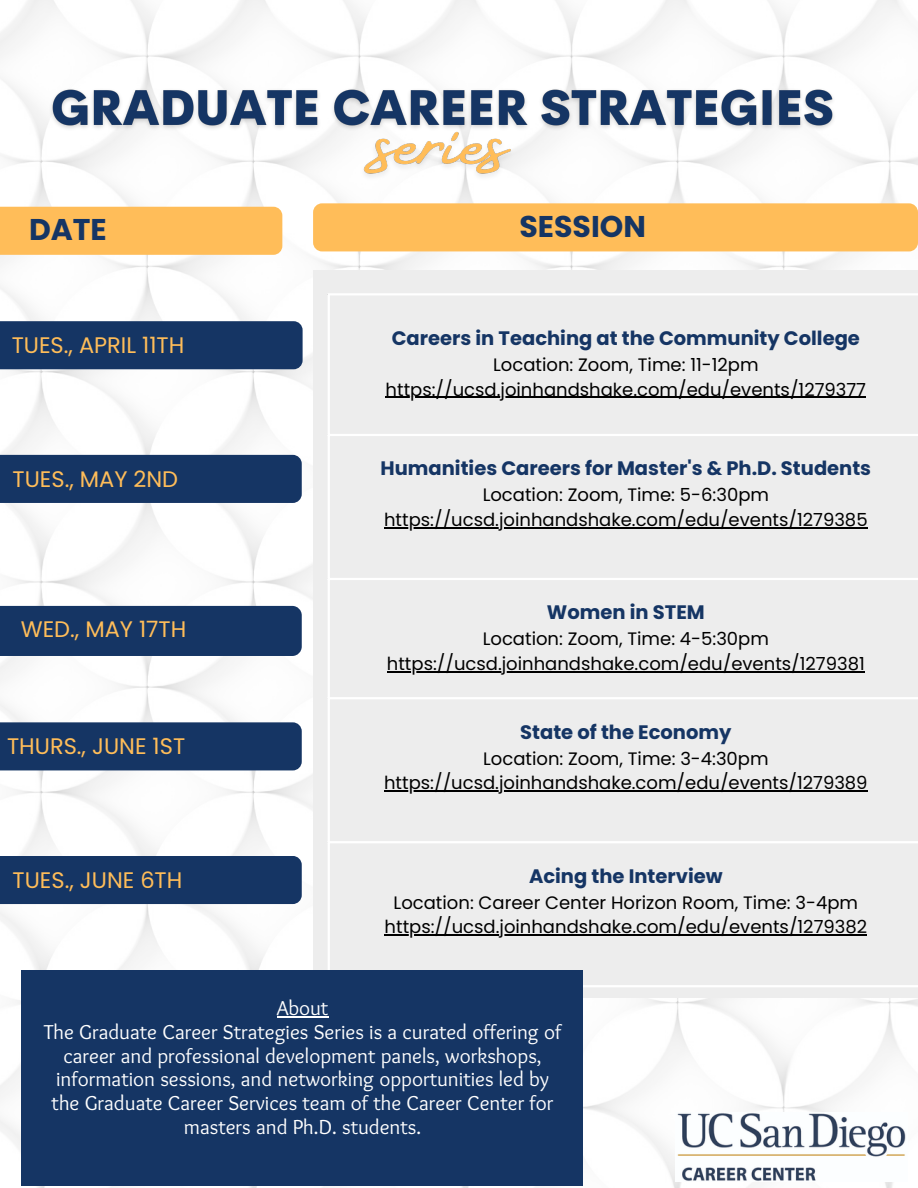
<style>
.page{position:relative;width:918px;height:1188px;background:#fff}
.page>*{position:absolute;margin:0;border:0;box-sizing:border-box;transform-origin:0 0}
.t1{font:700 30px "Poppins";color:#153564}
.t2{font:22.5px "Poppins";color:#ffbd59}
.t3{font:21px/23.7px "Sukar Regular";color:#fff;text-align:center}
.t4{font:700 19.5px "Poppins";color:#153564}
.t5{font:18px/24.8px "Poppins";color:#000;text-align:center}
</style>
<div class="page">
<img style="left:0;top:0;width:918px;height:1188px">
<div style="left:0;top:207px;width:282px;height:48px;background:#ffbd59"></div>
<div style="left:0;top:321px;width:303px;height:48px;background:#153564"></div>
<div style="left:0;top:606px;width:302px;height:50px;background:#153564"></div>
<div style="left:0;top:455px;width:302px;height:48px;background:#153564"></div>
<div style="left:0;top:856px;width:301px;height:48px;background:#153564"></div>
<div style="left:0;top:722px;width:301px;height:48px;background:#153564"></div>
<div style="left:313px;top:203px;width:605px;height:48px;background:#ffbd59;border-radius:9px"></div>
<div style="left:313px;top:271px;width:605px;height:726px;background:#ededed"></div>
<hr style="left:386px;top:397px;width:480px;height:1px;background:#000">
<hr style="left:384px;top:527px;width:484px;height:1px;background:#000">
<hr style="left:387px;top:671px;width:478px;height:1px;background:#000">
<hr style="left:384px;top:790px;width:484px;height:2px;background:#000">
<hr style="left:385px;top:934px;width:482px;height:2px;background:#000">
<hr style="left:328px;top:295px;width:2px;height:690px;background:#fff">
<hr style="left:917px;top:295px;width:1px;height:690px;background:#fff">
<hr style="left:328px;top:293px;width:590px;height:2px;background:#fff">
<hr style="left:328px;top:434px;width:590px;height:2px;background:#fff">
<hr style="left:328px;top:578px;width:590px;height:2px;background:#fff">
<hr style="left:328px;top:697px;width:590px;height:2px;background:#fff">
<hr style="left:328px;top:841px;width:590px;height:2px;background:#fff">
<hr style="left:328px;top:985px;width:590px;height:2px;background:#fff">
<div style="left:21px;top:970px;width:562px;height:215px;background:#153564"></div>
<img style="left:676px;top:1113px;width:232px;height:69px">
<img style="left:44px;top:69px;width:798px;height:81px">
<img style="left:354px;top:0;width:168px;height:265px">
<hr style="left:277px;top:1017px;width:51px;height:1px;background:#fff">
<h1 class="t1" style="left:29px;top:208px;width:79px">DATE</h1>
<p class="t2" style="left:12px;top:329px;width:174px">TUES., APRIL 11TH</p>
<p class="t2" style="left:13px;top:463px;width:167px">TUES., MAY 2ND</p>
<p class="t2" style="left:21px;top:614px;width:167px">WED., MAY 17TH</p>
<p class="t2" style="left:7px;top:731px;width:180px">THURS., JUNE 1ST</p>
<p class="t2" style="left:13px;top:864px;width:171px">TUES., JUNE 6TH</p>
<h1 class="t1" style="left:520px;top:205px;width:128px">SESSION</h1>
<p class="t4" style="left:392px;top:324px;width:470px">Careers in Teaching at the Community College</p>
<p class="t5" style="left:386px;top:352px;width:482px">Location: Zoom, Time: 11-12pm https://ucsd.joinhandshake.com/edu/events/1279377</p>
<p class="t4" style="left:381px;top:455px;width:492px">Humanities Careers for Master's &amp; Ph.D. Students</p>
<p class="t5" style="left:384px;top:483px;width:485px">Location: Zoom, Time: 5-6:30pm https://ucsd.joinhandshake.com/edu/events/1279385</p>
<p class="t4" style="left:547px;top:599px;width:159px">Women in STEM</p>
<p class="t5" style="left:387px;top:627px;width:479px">Location: Zoom, Time: 4-5:30pm https://ucsd.joinhandshake.com/edu/events/1279381</p>
<p class="t4" style="left:520px;top:718px;width:213px">State of the Economy</p>
<p class="t5" style="left:384px;top:746px;width:485px">Location: Zoom, Time: 3-4:30pm https://ucsd.joinhandshake.com/edu/events/1279389</p>
<p class="t4" style="left:529px;top:862px;width:195px">Acing the Interview</p>
<p class="t5" style="left:385px;top:890px;width:484px">Location: Career Center Horizon Room, Time: 3-4pm https://ucsd.joinhandshake.com/edu/events/1279382</p>
<p class="t3" style="left:44px;top:998px;width:519px">About<br>The Graduate Career Strategies Series is a curated offering of career and professional development panels, workshops, information sessions, and networking opportunities led by the Graduate Career Services team of the Career Center for masters and Ph.D. students.</p>
</div>
